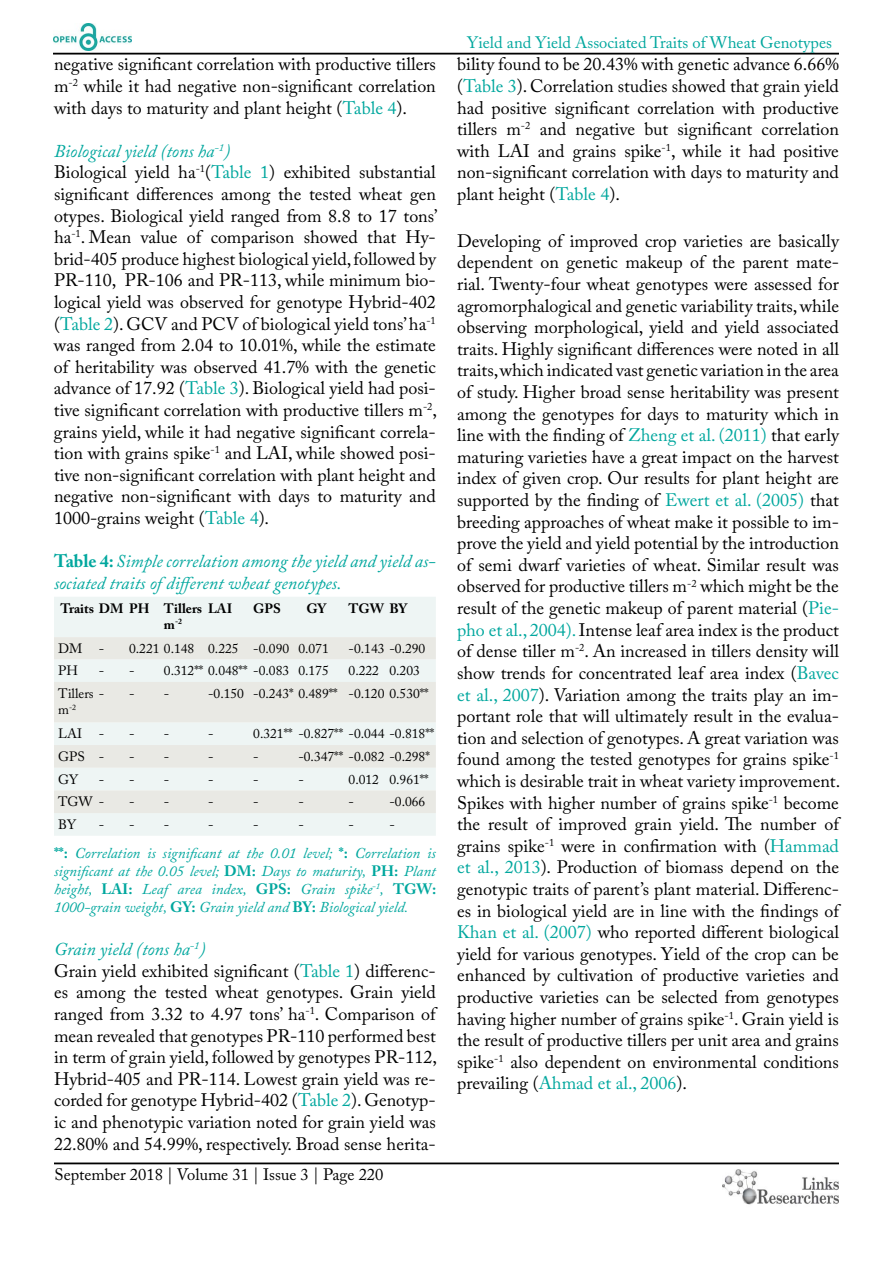
<style>
.page{position:relative;width:893px;height:1263px;background:#fff}
.page>*{position:absolute;margin:0;border:0;box-sizing:border-box;transform-origin:0 0}
.t1{font:18px/21.6px "Adobe Caslon Pro";color:#000;text-align:justify}
.t2{font:italic 18px/21.6px "Adobe Caslon Pro";color:#00a79e}
.t3{font:16.5px "Adobe Caslon Pro";color:#00a79e}
.t4{font:16.5px "Adobe Caslon Pro";color:#000}
.t5{font:italic 15px/18px "Adobe Caslon Pro";color:#00a79e;text-align:justify}
.t6{font:13.5px "Adobe Caslon Pro";color:#000}
.t7{font:700 13.5px "Adobe Caslon Pro";color:#000}
.t8{font:700 7.8px "Adobe Caslon Pro";color:#000}
.t9{font:7.8px "Adobe Caslon Pro";color:#000}
.s1{color:#00a79e}
.s2{font-style:italic;color:#00a79e}
.s3{font-weight:700;font-style:normal}
.s4{font-size:13.5px}
</style>
<div class="page">
<hr style="left:53px;top:53px;width:786px;height:2px;background:#000">
<hr style="left:54px;top:1162px;width:785px;height:2px;background:#000">
<img style="left:53px;top:24px;width:78px;height:27px">
<img style="left:722px;top:1169px;width:117px;height:36px">
<div style="left:54px;top:597px;width:382px;height:239px;background:#eef5f4"></div>
<svg style="left:54px;top:637px;width:382px;height:176px;fill:#e9e9e4"></svg>
<p class="t1" style="left:54px;top:53px;width:383px">negative significant correlation with productive tillers m<sup>-2</sup> while it had negative non-significant correlation with days to maturity and plant height (<span class="s1">Table 4</span>).</p>
<p class="t1" style="left:54px;top:140px;width:385px;text-align:left"><span class="s2">Biological yield (tons ha</span><sup>-1</sup><span class="s2">)<br></span>Biological yield ha<sup>-1</sup>(<span class="s1">Table 1</span>) exhibited substantial significant differences among the tested wheat gen otypes. Biological yield ranged from 8.8 to 17 tons’ ha<sup>-1</sup>. Mean value of comparison showed that Hy&shy;brid-405 produce highest biological yield, followed by PR-110, PR-106 and PR-113, while minimum bio&shy;logical yield was observed for genotype Hybrid-402 (<span class="s1">Table 2</span>). GCV and PCV of biological yield tons’ ha<sup>-1 </sup>was ranged from 2.04 to 10.01%, while the estimate of heritability was observed 41.7% with the genetic advance of 17.92 (<span class="s1">Table 3</span>). Biological yield had posi&shy;tive significant correlation with productive tillers m<sup>-2</sup>, grains yield, while it had negative significant correla&shy;tion with grains spike<sup>-1</sup> and LAI, while showed posi&shy;tive non-significant correlation with plant height and negative non-significant with days to maturity and 1000-grains weight (<span class="s1">Table 4</span>).</p>
<p class="t2" style="left:54px;top:550px;width:383px"><span class="s3">Table 4:</span> Simple correlation among the yield and yield as&shy;sociated traits of different wheat genotypes.</p>
<p class="t7" style="left:60px;top:600px;width:174px">Traits DM PH Tillers LAI</p>
<p class="t8" style="left:164px;top:617px;width:20px"><span class="s4">m</span>-2</p>
<p class="t7" style="left:253px;top:600px;width:29px">GPS</p>
<p class="t7" style="left:306px;top:600px;width:21px">GY</p>
<p class="t7" style="left:349px;top:600px;width:60px">TGW BY</p>
<p class="t6" style="left:58px;top:640px;width:47px">DM -</p>
<p class="t6" style="left:129px;top:640px;width:201px">0.221 0.148 0.225 -0.090 0.071</p>
<p class="t6" style="left:349px;top:640px;width:78px">-0.143 -0.290</p>
<p class="t6" style="left:58px;top:663px;width:21px">PH</p>
<p class="t6" style="left:99px;top:663px;width:37px">- -</p>
<p class="t6" style="left:164px;top:663px;width:166px">0.312** 0.048** -0.083 0.175</p>
<p class="t6" style="left:349px;top:663px;width:73px">0.222 0.203</p>
<p class="t6" style="left:58px;top:685px;width:78px">Tillers - -</p>
<p class="t9" style="left:58px;top:702px;width:19px"><span class="s4">m</span>-2</p>
<p class="t6" style="left:164px;top:685px;width:7px">-</p>
<p class="t6" style="left:208px;top:685px;width:222px">-0.150 -0.243* 0.489** -0.120 0.530**</p>
<p class="t6" style="left:58px;top:726px;width:47px">LAI -</p>
<p class="t6" style="left:129px;top:726px;width:42px">- -</p>
<p class="t6" style="left:208px;top:726px;width:7px">-</p>
<p class="t6" style="left:253px;top:726px;width:182px">0.321** -0.827** -0.044 -0.818**</p>
<p class="t6" style="left:58px;top:748px;width:47px">GPS -</p>
<p class="t6" style="left:129px;top:748px;width:42px">- -</p>
<p class="t6" style="left:208px;top:748px;width:7px">-</p>
<p class="t6" style="left:253px;top:748px;width:7px">-</p>
<p class="t6" style="left:298px;top:748px;width:133px">-0.347** -0.082 -0.298*</p>
<p class="t6" style="left:58px;top:771px;width:22px">GY</p>
<p class="t6" style="left:99px;top:771px;width:37px">- -</p>
<p class="t6" style="left:164px;top:771px;width:7px">-</p>
<p class="t6" style="left:208px;top:771px;width:7px">-</p>
<p class="t6" style="left:253px;top:771px;width:7px">-</p>
<p class="t6" style="left:298px;top:771px;width:7px">-</p>
<p class="t6" style="left:349px;top:771px;width:82px">0.012 0.961**</p>
<p class="t6" style="left:58px;top:794px;width:47px">TGW -</p>
<p class="t6" style="left:129px;top:794px;width:42px">- -</p>
<p class="t6" style="left:208px;top:794px;width:7px">-</p>
<p class="t6" style="left:253px;top:794px;width:7px">-</p>
<p class="t6" style="left:298px;top:794px;width:7px">-</p>
<p class="t6" style="left:349px;top:794px;width:7px">-</p>
<p class="t6" style="left:389px;top:794px;width:37px">-0.066</p>
<p class="t6" style="left:58px;top:816px;width:19px">BY</p>
<p class="t6" style="left:99px;top:816px;width:37px">- -</p>
<p class="t6" style="left:164px;top:816px;width:7px">-</p>
<p class="t6" style="left:208px;top:816px;width:7px">-</p>
<p class="t6" style="left:253px;top:816px;width:7px">-</p>
<p class="t6" style="left:298px;top:816px;width:7px">-</p>
<p class="t6" style="left:349px;top:816px;width:7px">-</p>
<p class="t6" style="left:389px;top:816px;width:7px">-</p>
<p class="t5" style="left:54px;top:844px;width:384px"><span class="s3">**:</span> Correlation is significant at the 0.01 level; <span class="s3">*:</span> Correlation is significant at the 0.05 level; <span class="s3">DM:</span> Days to maturity, <span class="s3">PH:</span> Plant height, <span class="s3">LAI:</span> Leaf area index, <span class="s3">GPS:</span> Grain spike<sup>-1</sup>, <span class="s3">TGW:<br></span>1000-grain weight, <span class="s3">GY:</span> Grain yield and <span class="s3">BY:</span> Biological yield.</p>
<p class="t1" style="left:54px;top:938px;width:385px;text-align:left"><span class="s2">Grain yield (tons ha</span><sup>-1</sup><span class="s2">)<br></span>Grain yield exhibited significant (<span class="s1">Table 1</span>) differenc&shy;es among the tested wheat genotypes. Grain yield ranged from 3.32 to 4.97 tons’ ha<sup>-1</sup>. Comparison of mean revealed that genotypes PR-110 performed best in term of grain yield, followed by genotypes PR-112, Hybrid-405 and PR-114. Lowest grain yield was re&shy;corded for genotype Hybrid-402 (<span class="s1">Table 2</span>). Genotyp&shy;ic and phenotypic variation noted for grain yield was 22.80% and 54.99%, respectively. Broad sense herita-</p>
<p class="t4" style="left:54px;top:1165px;width:331px">September 2018 | Volume 31 | Issue 3 | Page 220</p>
<p class="t3" style="left:467px;top:33px;width:366px">Yield and Yield Associated Traits of Wheat Genotypes</p>
<p class="t1" style="left:457px;top:53px;width:383px">bility found to be 20.43% with genetic advance 6.66% (<span class="s1">Table 3</span>). Correlation studies showed that grain yield had positive significant correlation with productive tillers m<sup>-2</sup> and negative but significant correlation with LAI and grains spike<sup>-1</sup>, while it had positive non-significant correlation with days to maturity and plant height (<span class="s1">Table 4</span>).</p>
<p class="t1" style="left:457px;top:230px;width:385px">Developing of improved crop varieties are basically dependent on genetic makeup of the parent mate&shy;rial. Twenty-four wheat genotypes were assessed for agromorphalogical and genetic variability traits, while observing morphological, yield and yield associated traits. Highly significant differences were noted in all traits, which indicated vast genetic variation in the area of study. Higher broad sense heritability was present among the genotypes for days to maturity which in line with the finding of <span class="s1">Zheng et al. (2011)</span> that early maturing varieties have a great impact on the harvest index of given crop. Our results for plant height are supported by the finding of <span class="s1">Ewert et al. (2005)</span> that breeding approaches of wheat make it possible to im&shy;prove the yield and yield potential by the introduction of semi dwarf varieties of wheat. Similar result was observed for productive tillers m<sup>-2</sup> which might be the result of the genetic makeup of parent material (<span class="s1">Pie&shy;pho et al., 2004).</span> Intense leaf area index is the product of dense tiller m<sup>-2</sup>. An increased in tillers density will show trends for concentrated leaf area index (<span class="s1">Bavec et al., 2007</span>). Variation among the traits play an im&shy;portant role that will ultimately result in the evalua&shy;tion and selection of genotypes. A great variation was found among the tested genotypes for grains spike<sup>-1 </sup>which is desirable trait in wheat variety improvement.<br>Spikes with higher number of grains spike<sup>-1</sup> become the result of improved grain yield. The number of grains spike<sup>-1</sup> were in confirmation with (<span class="s1">Hammad et al., 2013</span>). Production of biomass depend on the genotypic traits of parent’s plant material. Differenc&shy;es in biological yield are in line with the findings of <span class="s1">Khan et al. (2007)</span> who reported different biological yield for various genotypes. Yield of the crop can be enhanced by cultivation of productive varieties and productive varieties can be selected from genotypes having higher number of grains spike<sup>-1</sup>. Grain yield is the result of productive tillers per unit area and grains spike<sup>-1</sup> also dependent on environmental conditions prevailing (<span class="s1">Ahmad et al., 2006</span>).</p>
</div>
